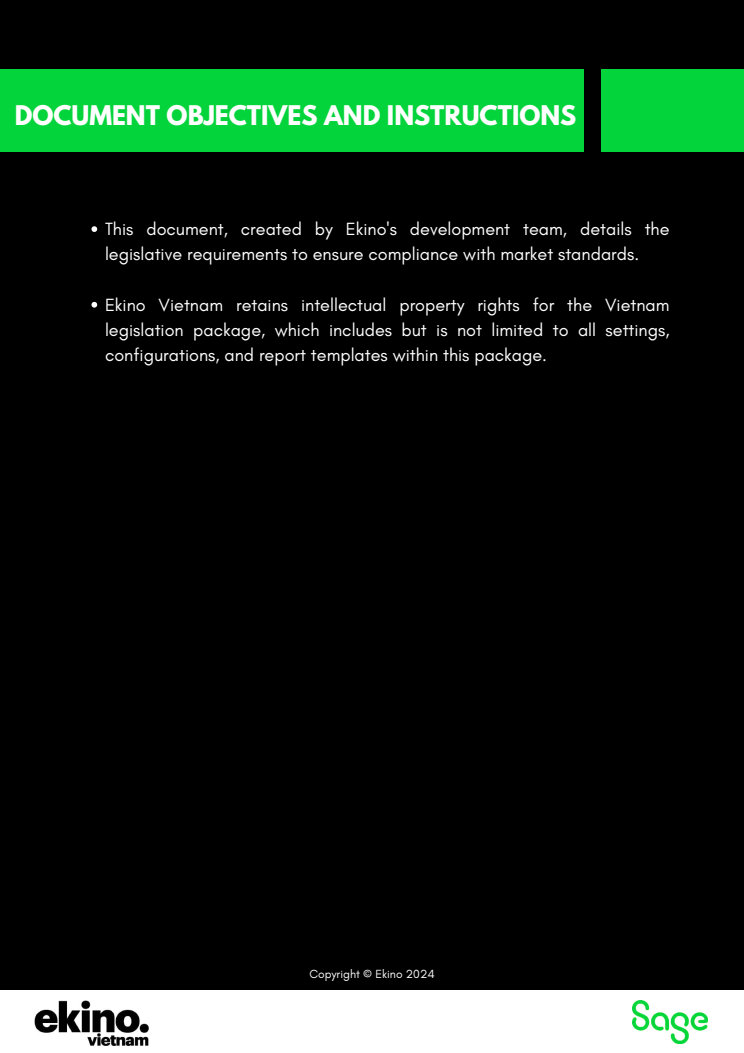
<style>
.page{position:relative;width:744px;height:1053px;background:#fff}
.page>*{position:absolute;margin:0;border:0;box-sizing:border-box;transform-origin:0 0}
.t1{font:700 24px "League Spartan";color:#fff}
.t2{font:18px/25.2px "Glacial Indifference";color:#fff}
.t3{font:12px "Glacial Indifference";color:#fff}
</style>
<div class="page">
<div style="left:0;top:0;width:744px;height:1052px;background:#000"></div>
<div style="left:0;top:69px;width:583px;height:83px;background:#04d43b"></div>
<div style="left:601px;top:69px;width:143px;height:83px;background:#04d43b"></div>
<div style="left:0;top:990px;width:744px;height:62px;background:#fff"></div>
<img style="left:35px;top:1000px;width:114px;height:46px">
<img style="left:632px;top:1000px;width:75px;height:42px">
<svg style="left:92px;top:226px;width:5px;height:6px"></svg>
<svg style="left:92px;top:302px;width:5px;height:5px"></svg>
<h1 class="t1" style="left:15px;top:103px;width:563px">DOCUMENT OBJECTIVES AND INSTRUCTIONS</h1>
<p class="t2" style="left:105px;top:216px;width:566px">This document, created by Ekino's development team, details the legislative requirements to ensure compliance with market standards.</p>
<p class="t2" style="left:105px;top:292px;width:566px;text-align:justify">Ekino Vietnam retains intellectual property rights for the Vietnam legislation package, which includes but is not limited to all settings, configurations, and report templates within this package.</p>
<p class="t3" style="left:309px;top:966px;width:127px">Copyright © Ekino 2024</p>
</div>
